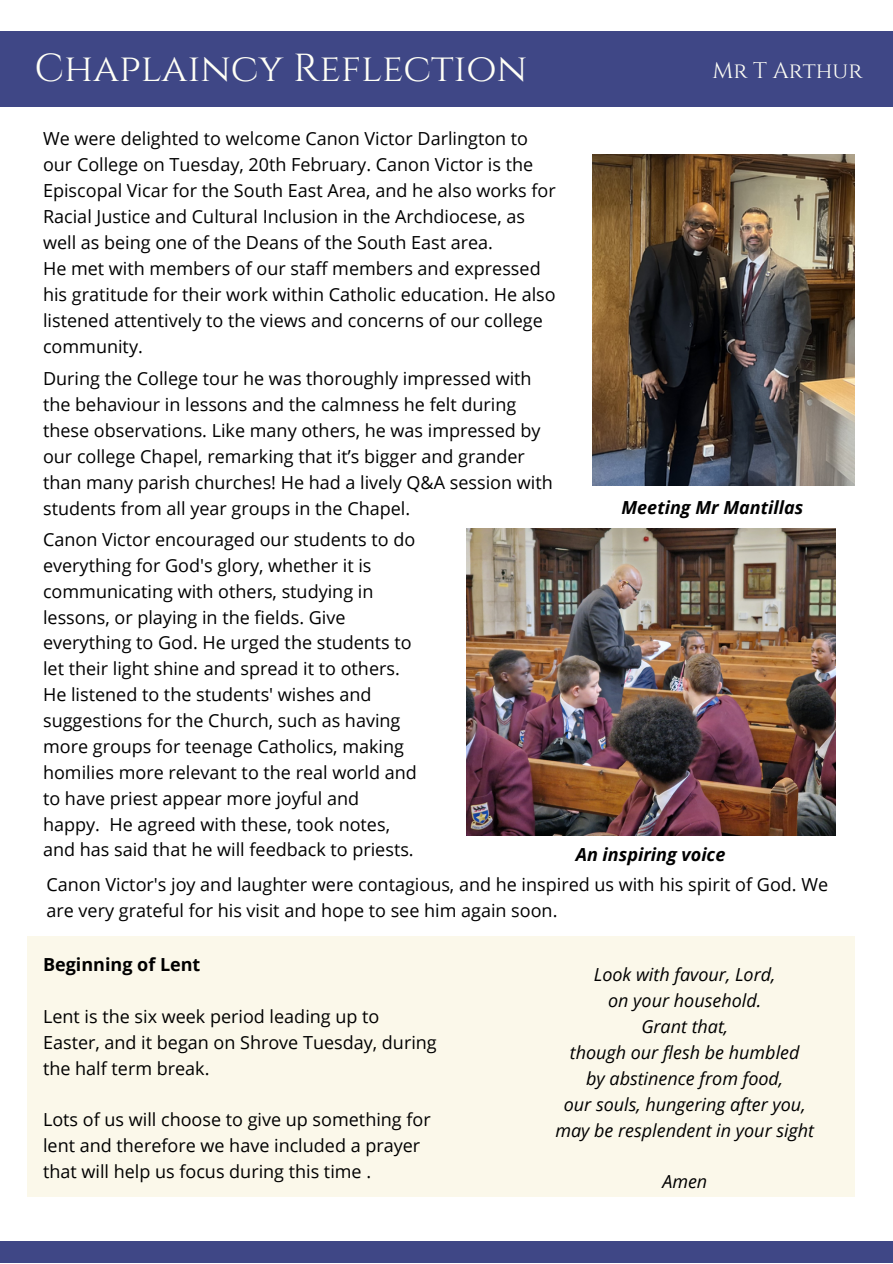
<style>
.page{position:relative;width:893px;height:1264px;background:#fff}
.page>*{position:absolute;margin:0;border:0;box-sizing:border-box;transform-origin:0 0}
.t1{font:39px "Cinzel";color:#fffff6}
.t2{font:22.5px "Cinzel";color:#fffff6}
.t3{font:18px/25.8px "Open Sans";color:#000}
.t4{font:italic 18px "Open Sans";color:#000}
.t5{font:italic 700 18px "Open Sans";color:#000}
.t6{font:700 18px "Open Sans";color:#000}
</style>
<div class="page">
<div style="left:0;top:1241px;width:892px;height:22px;background:#3f4786"></div>
<div style="left:0;top:31px;width:892px;height:76px;background:#3f4786"></div>
<img style="left:592px;top:155px;width:262px;height:330px">
<img style="left:466px;top:529px;width:369px;height:306px">
<div style="left:27px;top:936px;width:827px;height:260px;background:#fbf8ea"></div>
<p class="t1" style="left:34px;top:43px;width:494px">Chaplaincy Reflection</p>
<p class="t2" style="left:712px;top:56px;width:151px">Mr T Arthur</p>
<p class="t3" style="left:43px;top:125px;width:514px">We were delighted to welcome Canon Victor Darlington to our College on Tuesday, 20th February. Canon Victor is the Episcopal Vicar for the South East Area, and he also works for Racial Justice and Cultural Inclusion in the Archdiocese, as well as being one of the Deans of the South East area.</p>
<p class="t3" style="left:43px;top:255px;width:514px">He met with members of our staff members and expressed his gratitude for their work within Catholic education. He also listened attentively to the views and concerns of our college community.</p>
<h3 class="t3" style="left:43px;top:365px;width:511px">During the College tour he was thoroughly impressed with the behaviour in lessons and the calmness he felt during these observations. Like many others, he was impressed by our college Chapel, remarking that it’s bigger and grander than many parish churches! He had a lively Q&amp;A session with students from all year groups in the Chapel.</h3>
<p class="t3" style="left:43px;top:526px;width:375px">Canon Victor encouraged our students to do everything for God's glory, whether it is communicating with others, studying in lessons, or playing in the fields. Give everything to God. He urged the students to let their light shine and spread it to others.<br>He listened to the students' wishes and suggestions for the Church, such as having more groups for teenage Catholics, making homilies more relevant to the real world and to have priest appear more joyful and happy. He agreed with these, took notes, and has said that he will feedback to priests.</p>
<p class="t3" style="left:46px;top:871px;width:783px">Canon Victor's joy and laughter were contagious, and he inspired us with his spirit of God. We are very grateful for his visit and hope to see him again soon.</p>
<p class="t5" style="left:621px;top:494px;width:183px">Meeting Mr Mantillas</p>
<p class="t5" style="left:575px;top:841px;width:151px">An inspiring voice</p>
<p class="t6" style="left:43px;top:951px;width:159px">Beginning of Lent</p>
<p class="t3" style="left:43px;top:1002px;width:395px">Lent is the six week period leading up to<br>Easter, and it began on Shrove Tuesday, during the half term break.</p>
<p class="t3" style="left:43px;top:1106px;width:389px">Lots of us will choose to give up something for lent and therefore we have included a prayer that will help us focus during this time .</p>
<h3 class="t4" style="left:594px;top:962px;width:183px">Look with favour, Lord,</h3>
<p class="t4" style="left:608px;top:987px;width:155px">on your household.</p>
<h3 class="t4" style="left:641px;top:1013px;width:88px">Grant that,</h3>
<p class="t4" style="left:570px;top:1039px;width:231px">though our flesh be humbled</p>
<p class="t4" style="left:586px;top:1065px;width:198px">by abstinence from food,</p>
<p class="t4" style="left:563px;top:1091px;width:243px">our souls, hungering after you,</p>
<p class="t4" style="left:555px;top:1117px;width:260px">may be resplendent in your sight</p>
<p class="t4" style="left:662px;top:1169px;width:46px">Amen</p>
</div>
